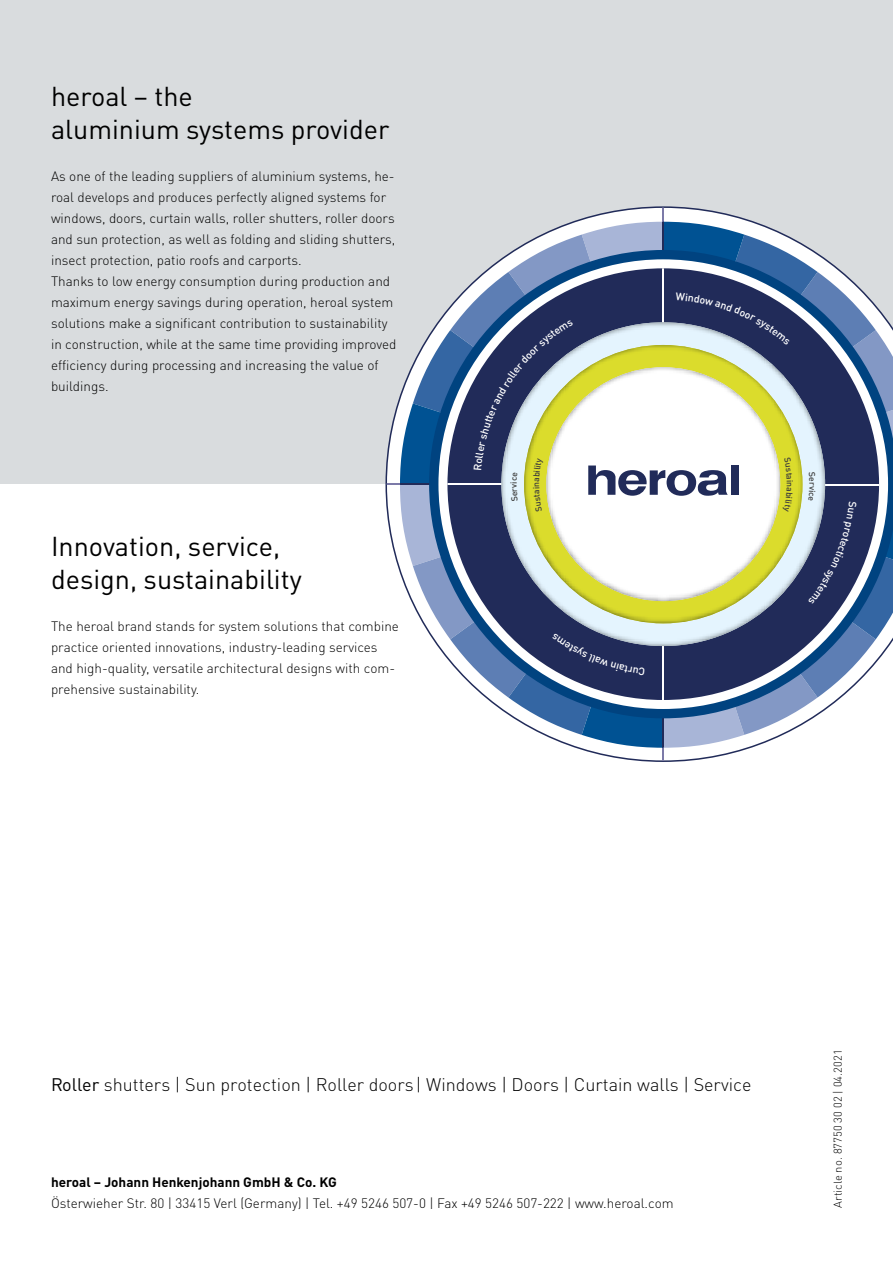
<style>
.page{position:relative;width:893px;height:1263px;background:#fff}
.page>*{position:absolute;margin:0;border:0;box-sizing:border-box;transform-origin:0 0}
.t1{font:27px/33px "DIN Pro";color:#000}
.t2{font:300 18px "DIN Pro";color:#000}
.t3{font:300 13.5px/21px "DIN Pro";color:#000}
.t4{font:700 13.5px "DIN Pro";color:#000}
.t5{font:300 11.25px "DIN Pro";color:#000}
.t6{font:500 8.7px "DIN Pro";color:#3c3c3b}
.s1{font-weight:400}
</style>
<div class="page">
<div style="left:0;top:0;width:893px;height:484px;background:#d9dcde"></div>
<svg style="left:385px;top:206px;width:370px;height:556px;fill:#fff"></svg>
<hr style="left:662px;top:640px;width:2px;height:121px;background:#7c7aa8">
<hr style="left:387px;top:483px;width:118px;height:2px;background:#7c7aa8">
<hr style="left:662px;top:208px;width:2px;height:122px;background:#7c7aa8">
<svg style="left:400px;top:222px;width:493px;height:526px"></svg>
<h1 class="t1" style="left:51px;top:77px;width:340px">heroal – the<br>aluminium systems provider</h1>
<p class="t3" style="left:51px;top:164px;width:347px">As one of the leading suppliers of aluminium systems, he&shy;roal develops and produces perfectly aligned systems for windows, doors, curtain walls, roller shutters, roller doors and sun protection, as well as folding and sliding shutters, insect protection, patio roofs and carports.<br>Thanks to low energy consumption during production and maximum energy savings during operation, heroal system solutions make a significant contribution to sustainability in construction, while at the same time providing improved efficiency during processing and increasing the value of buildings.</p>
<h1 class="t1" style="left:51px;top:527px;width:252px">Innovation, service, design, sustainability</h1>
<p class="t3" style="left:51px;top:615px;width:349px">The heroal brand stands for system solutions that combine practice oriented innovations, industry-leading services and high-quality, versatile architectural designs with com&shy;prehensive sustainability.</p>
<p class="t6" style="left:819px;top:482px;width:5px;rotate:90deg">r</p>
<h2 class="t2" style="left:51px;top:1070px;width:702px"><span class="s1">Roller</span> shutters | Sun protection | Roller doors | Windows | Doors | Curtain walls | Service</h2>
<p class="t4" style="left:51px;top:1170px;width:287px">heroal – Johann Henkenjohann GmbH &amp; Co. KG</p>
<p class="t3" style="left:51px;top:1191px;width:624px">Österwieher Str. 80 | 33415 Verl (Germany) | Tel. +49 5246 507-0 | Fax +49 5246 507-222 | www.heroal.com</p>
<p class="t5" style="left:829px;top:1208px;width:159px;rotate:-90deg">Article no. 87750 30 02 | 04.2021</p>
</div>
